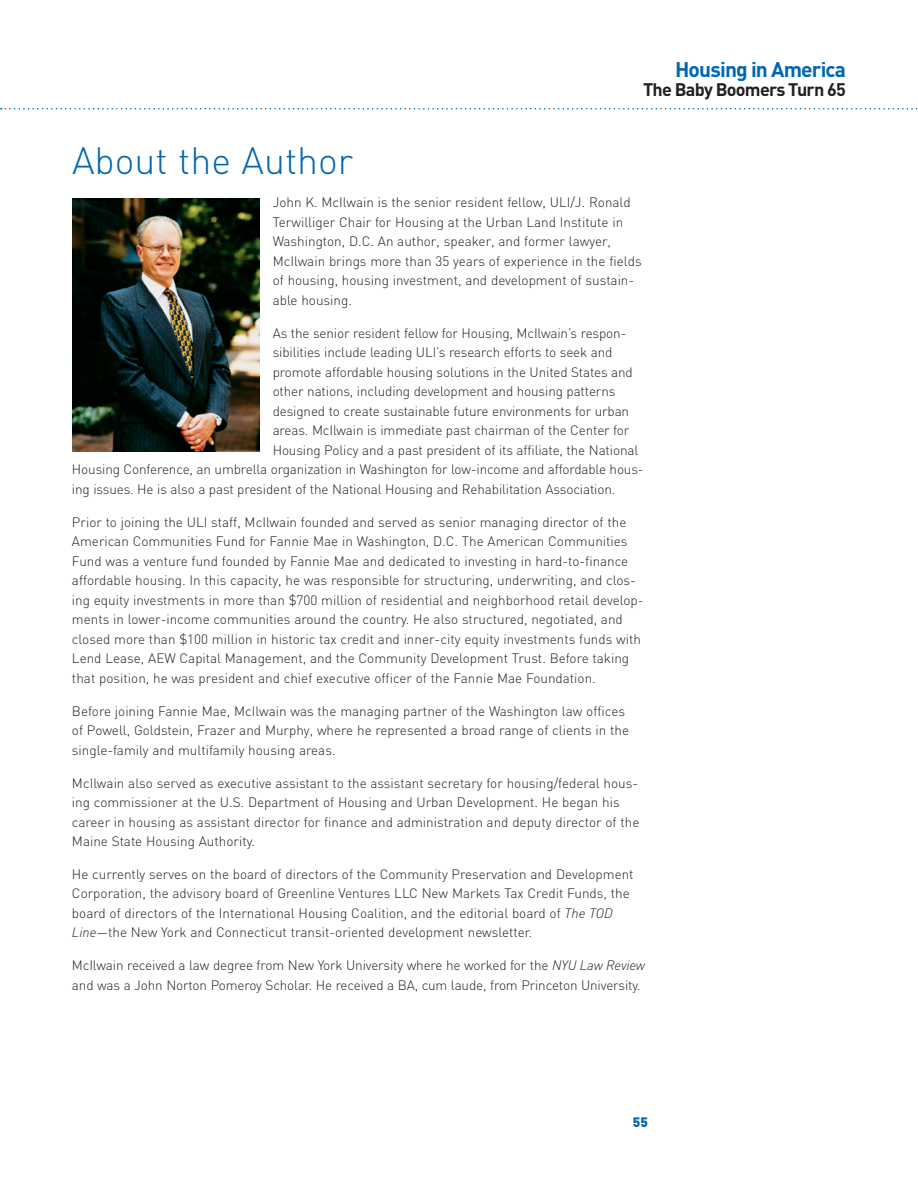
<style>
.page{position:relative;width:918px;height:1188px;background:#fff}
.page>*{position:absolute;margin:0;border:0;box-sizing:border-box;transform-origin:0 0}
.t1{font:300 37.5px "DIN";color:#0166b3}
.t2{font:700 21px "DIN";letter-spacing:-.04em;color:#0166b3}
.t3{font:700 18px "DIN";letter-spacing:-.04em;color:#231f20}
.t4{font:300 13.5px/19.5px "DIN";color:#231f20}
.t5{font:900 13.5px "DIN";color:#0166b3}
.s1{font-style:italic}
</style>
<div class="page">
<svg style="left:1px;top:108px;width:917px;height:2px"></svg>
<img style="left:72px;top:198px;width:187px;height:254px">
<h2 class="t2" style="left:675px;top:56px;width:172px">Housing in America</h2>
<h3 class="t3" style="left:643px;top:78px;width:204px">The Baby Boomers Turn 65</h3>
<h1 class="t1" style="left:72px;top:138px;width:283px">About the Author</h1>
<p class="t4" style="left:273px;top:192px;width:370px">John K. McIlwain is the senior resident fellow, ULI/J. Ronald Terwilliger Chair for Housing at the Urban Land Institute in Washington, D.C. An author, speaker, and former lawyer, McIlwain brings more than 35 years of experience in the fields of housing, housing investment, and development of sustain&shy;able housing.</p>
<p class="t4" style="left:273px;top:323px;width:355px">As the senior resident fellow for Housing, McIlwain’s respon-</p>
<p class="t4" style="left:273px;top:342px;width:341px">sibilities include leading ULI’s research efforts to seek and</p>
<p class="t4" style="left:273px;top:362px;width:362px">promote affordable housing solutions in the United States and</p>
<p class="t4" style="left:273px;top:381px;width:344px">other nations, including development and housing patterns</p>
<p class="t4" style="left:273px;top:401px;width:358px">designed to create sustainable future environments for urban</p>
<p class="t4" style="left:273px;top:420px;width:358px">areas. McIlwain is immediate past chairman of the Center for</p>
<p class="t4" style="left:273px;top:440px;width:367px">Housing Policy and a past president of its affiliate, the National</p>
<p class="t4" style="left:72px;top:459px;width:573px">Housing Conference, an umbrella organization in Washington for low-income and affordable hous-</p>
<p class="t4" style="left:72px;top:479px;width:545px">ing issues. He is also a past president of the National Housing and Rehabilitation Association.</p>
<p class="t4" style="left:72px;top:512px;width:573px">Prior to joining the ULI staff, McIlwain founded and served as senior managing director of the American Communities Fund for Fannie Mae in Washington, D.C. The American Communities Fund was a venture fund founded by Fannie Mae and dedicated to investing in hard-to-finance affordable housing. In this capacity, he was responsible for structuring, underwriting, and clos&shy;ing equity investments in more than $700 million of residential and neighborhood retail develop&shy;ments in lower-income communities around the country. He also structured, negotiated, and closed more than $100 million in historic tax credit and inner-city equity investments funds with Lend Lease, AEW Capital Management, and the Community Development Trust. Before taking that position, he was president and chief executive officer of the Fannie Mae Foundation.</p>
<p class="t4" style="left:72px;top:701px;width:559px">Before joining Fannie Mae, McIlwain was the managing partner of the Washington law offices of Powell, Goldstein, Frazer and Murphy, where he represented a broad range of clients in the single-family and multifamily housing areas.</p>
<p class="t4" style="left:72px;top:773px;width:569px">McIlwain also served as executive assistant to the assistant secretary for housing/federal hous&shy;ing commissioner at the U.S. Department of Housing and Urban Development. He began his career in housing as assistant director for finance and administration and deputy director of the Maine State Housing Authority.</p>
<p class="t4" style="left:72px;top:864px;width:563px">He currently serves on the board of directors of the Community Preservation and Development Corporation, the advisory board of Greenline Ventures LLC New Markets Tax Credit Funds, the board of directors of the International Housing Coalition, and the editorial board of <span class="s1">The TOD Line</span>—the New York and Connecticut transit-oriented development newsletter.</p>
<p class="t4" style="left:72px;top:956px;width:575px">McIlwain received a law degree from New York University where he worked for the <span class="s1">NYU Law Review </span>and was a John Norton Pomeroy Scholar. He received a BA, cum laude, from Princeton University.</p>
<p class="t5" style="left:633px;top:1113px;width:17px">55</p>
</div>
